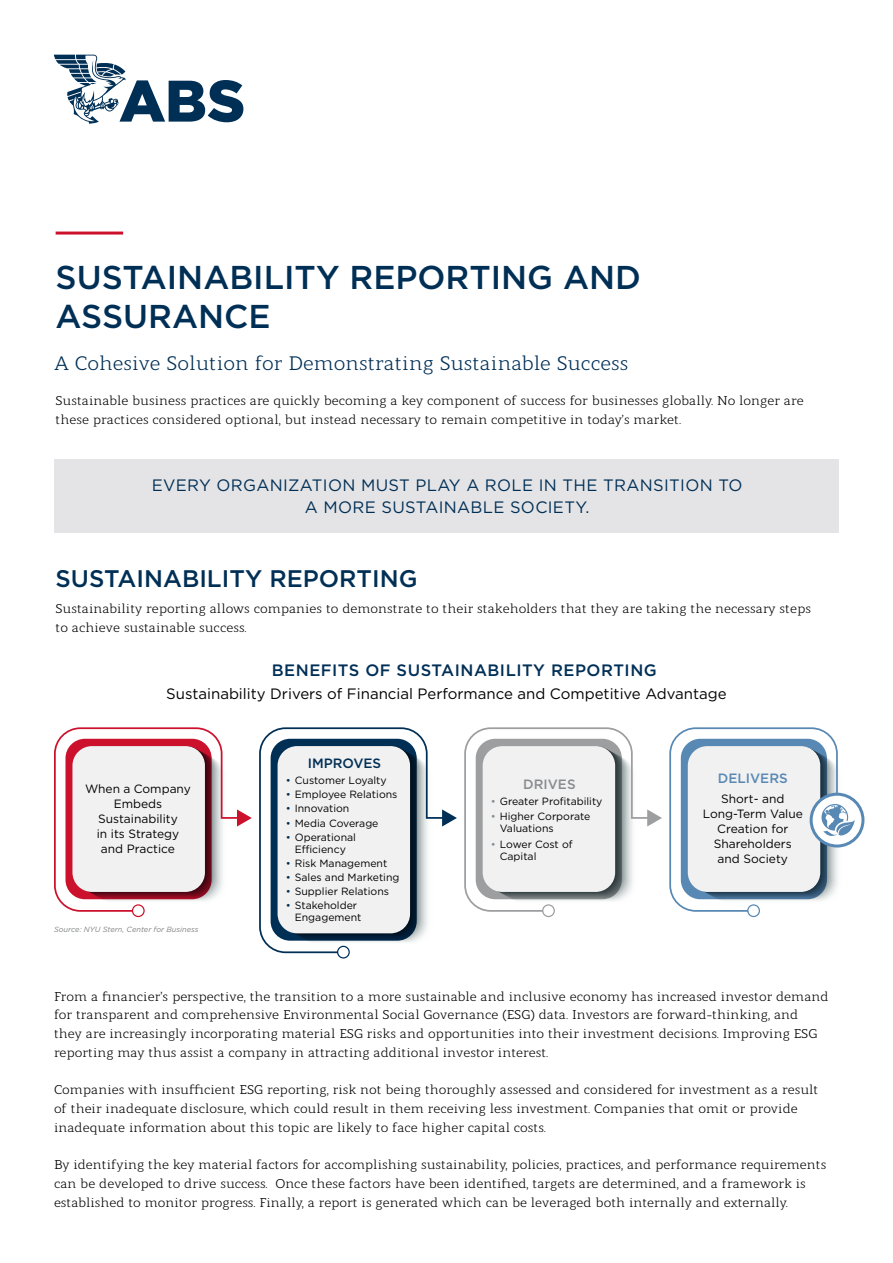
<style>
.page{position:relative;width:893px;height:1263px;background:#fff}
.page>*{position:absolute;margin:0;border:0;box-sizing:border-box;transform-origin:0 0}
.t1{font:500 33px/39px "Gotham";color:#002f56}
.t2{font:500 24px "Gotham";color:#002f56}
.t3{font:19.5px "Modum";color:#002f56}
.t4{font:16.5px/22.5px "Gotham";letter-spacing:.02em;color:#002f56;text-align:center}
.t5{font:500 16.5px "Gotham";letter-spacing:.03em;color:#002f56}
.t6{font:15px "Gotham";color:#000}
.t7{font:500 13.5px "Gotham";color:#5888b4}
.t8{font:500 13.5px "Gotham";color:#002f56}
.t9{font:500 13.5px "Gotham";color:#898b8e}
.t10{font:12.75px/18.8px "Modum";color:#000}
.t11{font:12px/15px "Gotham";color:#000;text-align:center}
.t12{font:10.5px/12px "Gotham";color:#000}
.t13{font:italic 7.5px "Gotham";color:#808284}
.s1{color:#002f56}
.s2{color:#898b8e}
</style>
<div class="page">
<hr style="left:56px;top:232px;width:67px;height:3px;background:#cc112d">
<svg style="left:54px;top:55px;width:189px;height:69px"></svg>
<div style="left:54px;top:460px;width:785px;height:73px;background:#e4e4e6"></div>
<svg style="left:54px;top:727px;width:198px;height:190px"></svg>
<svg style="left:464px;top:727px;width:198px;height:190px"></svg>
<svg style="left:259px;top:727px;width:198px;height:231px"></svg>
<svg style="left:811px;top:794px;width:52px;height:52px"></svg>
<div style="left:810px;top:793px;width:54px;height:54px;border:3px solid #5888b4;border-radius:50%"></div>
<svg style="left:669px;top:727px;width:186px;height:190px"></svg>
<h1 class="t1" style="left:56px;top:258px;width:587px">SUSTAINABILITY REPORTING AND<br>ASSURANCE</h1>
<h3 class="t3" style="left:54px;top:349px;width:576px">A Cohesive Solution for Demonstrating Sustainable Success</h3>
<p class="t10" style="left:56px;top:390px;width:750px">Sustainable business practices are quickly becoming a key component of success for businesses globally. No longer are these practices considered optional, but instead necessary to remain competitive in today’s market.</p>
<p class="t4" style="left:152px;top:473px;width:592px">EVERY ORGANIZATION MUST PLAY A ROLE IN THE TRANSITION TO<br>A MORE SUSTAINABLE SOCIETY.</p>
<h2 class="t2" style="left:56px;top:563px;width:363px">SUSTAINABILITY REPORTING</h2>
<p class="t10" style="left:56px;top:598px;width:757px">Sustainability reporting allows companies to demonstrate to their stakeholders that they are taking the necessary steps to achieve sustainable success.</p>
<p class="t5" style="left:272px;top:659px;width:386px">BENEFITS OF SUSTAINABILITY REPORTING</p>
<p class="t6" style="left:166px;top:684px;width:562px">Sustainability Drivers of Financial Performance and Competitive Advantage</p>
<p class="t11" style="left:85px;top:781px;width:107px">When a Company<br>Embeds<br>Sustainability<br>in its Strategy and Practice</p>
<p class="t13" style="left:54px;top:924px;width:146px">Source: NYU Stern, Center for Business</p>
<p class="t8" style="left:308px;top:755px;width:75px">IMPROVES</p>
<p class="t12" style="left:286px;top:774px;width:102px"><span class="s1">•</span> Customer Loyalty</p>
<p class="t12" style="left:286px;top:788px;width:113px"><span class="s1">•</span> Employee Relations</p>
<p class="t12" style="left:286px;top:802px;width:65px"><span class="s1">•</span> Innovation</p>
<p class="t12" style="left:286px;top:816px;width:94px"><span class="s1">•</span> Media Coverage</p>
<p class="t12" style="left:286px;top:831px;width:72px;text-align:center"><span class="s1">•</span> Operational<br>Efficiency</p>
<p class="t12" style="left:286px;top:857px;width:103px"><span class="s1">•</span> Risk Management</p>
<p class="t12" style="left:286px;top:871px;width:115px"><span class="s1">•</span> Sales and Marketing</p>
<p class="t12" style="left:286px;top:885px;width:105px"><span class="s1">•</span> Supplier Relations</p>
<p class="t12" style="left:295px;top:899px;width:68px;text-indent:-9px"><span class="s1">•</span> Stakeholder<br>Engagement</p>
<p class="t9" style="left:523px;top:775px;width:54px">DRIVES</p>
<p class="t12" style="left:491px;top:795px;width:113px"><span class="s2">•</span> Greater Profitability</p>
<p class="t12" style="left:500px;top:810px;width:92px;text-indent:-9px"><span class="s2">•</span> Higher Corporate<br>Valuations</p>
<p class="t12" style="left:500px;top:838px;width:74px;text-indent:-9px"><span class="s2">•</span> Lower Cost of<br>Capital</p>
<p class="t7" style="left:718px;top:769px;width:71px">DELIVERS</p>
<p class="t11" style="left:703px;top:791px;width:102px">Short- and<br>Long-Term Value<br>Creation for<br>Shareholders and Society</p>
<p class="t10" style="left:54px;top:985px;width:776px">From a financier’s perspective, the transition to a more sustainable and inclusive economy has increased investor demand for transparent and comprehensive Environmental Social Governance (ESG) data. Investors are forward-thinking, and they are increasingly incorporating material ESG risks and opportunities into their investment decisions. Improving ESG reporting may thus assist a company in attracting additional investor interest.</p>
<p class="t10" style="left:54px;top:1079px;width:766px">Companies with insufficient ESG reporting, risk not being thoroughly assessed and considered for investment as a result of their inadequate disclosure, which could result in them receiving less investment. Companies that omit or provide inadequate information about this topic are likely to face higher capital costs.</p>
<p class="t10" style="left:54px;top:1154px;width:774px">By identifying the key material factors for accomplishing sustainability, policies, practices, and performance requirements can be developed to drive success. Once these factors have been identified, targets are determined, and a framework is established to monitor progress. Finally, a report is generated which can be leveraged both internally and externally.</p>
</div>
